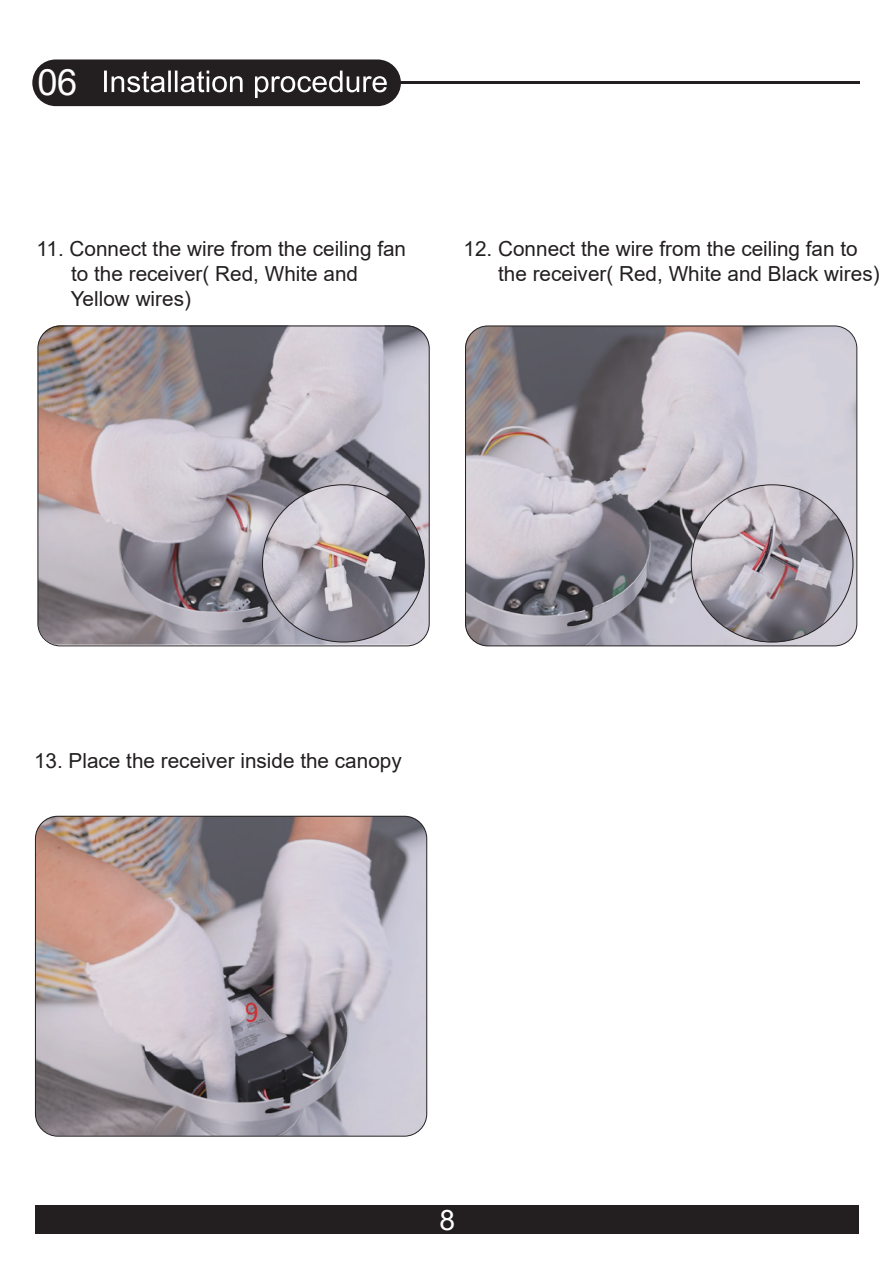
<style>
.page{position:relative;width:893px;height:1263px;background:#fff}
.page>*{position:absolute;margin:0;border:0;box-sizing:border-box;transform-origin:0 0}
.t1{font:36.3px "Arial";color:#fff}
.t2{font:28.2px "Arial";color:#fff}
.t3{font:20.7px/24.9px "Arial";color:#231f20}
</style>
<div class="page">
<img style="left:35px;top:816px;width:392px;height:320px">
<img style="left:465px;top:326px;width:391px;height:320px">
<img style="left:39px;top:325px;width:389px;height:320px">
<div style="left:36px;top:1205px;width:823px;height:28px;background:#231f20"></div>
<div style="left:465px;top:326px;width:392px;height:320px;border:1px solid #231f20;border-radius:22px"></div>
<div style="left:32px;top:59px;width:369px;height:47px;background:#231f20;border-radius:23px"></div>
<hr style="left:101px;top:81px;width:758px;height:3px;background:#231f20">
<svg style="left:104px;top:71px;width:283px;height:27px"></svg>
<div style="left:37px;top:326px;width:393px;height:320px;border:1px solid #231f20;border-radius:22px"></div>
<div style="left:35px;top:816px;width:392px;height:320px;border:1px solid #231f20;border-radius:22px"></div>
<img style="left:262px;top:485px;width:162px;height:157px">
<img style="left:691px;top:485px;width:162px;height:157px">
<h1 class="t1" style="left:37px;top:57px;width:42px">06</h1>
<p class="t3" style="left:71px;top:236px;width:337px;text-indent:-34px">11. Connect the wire from the ceiling fan to the receiver( Red, White and<br>Yellow wires)</p>
<p class="t3" style="left:498px;top:236px;width:383px;text-indent:-35px">12. Connect the wire from the ceiling fan to the receiver( Red, White and Black wires)</p>
<p class="t3" style="left:34px;top:748px;width:369px">13. Place the receiver inside the canopy</p>
<h2 class="t2" style="left:439px;top:1200px;width:17px">8</h2>
</div>
